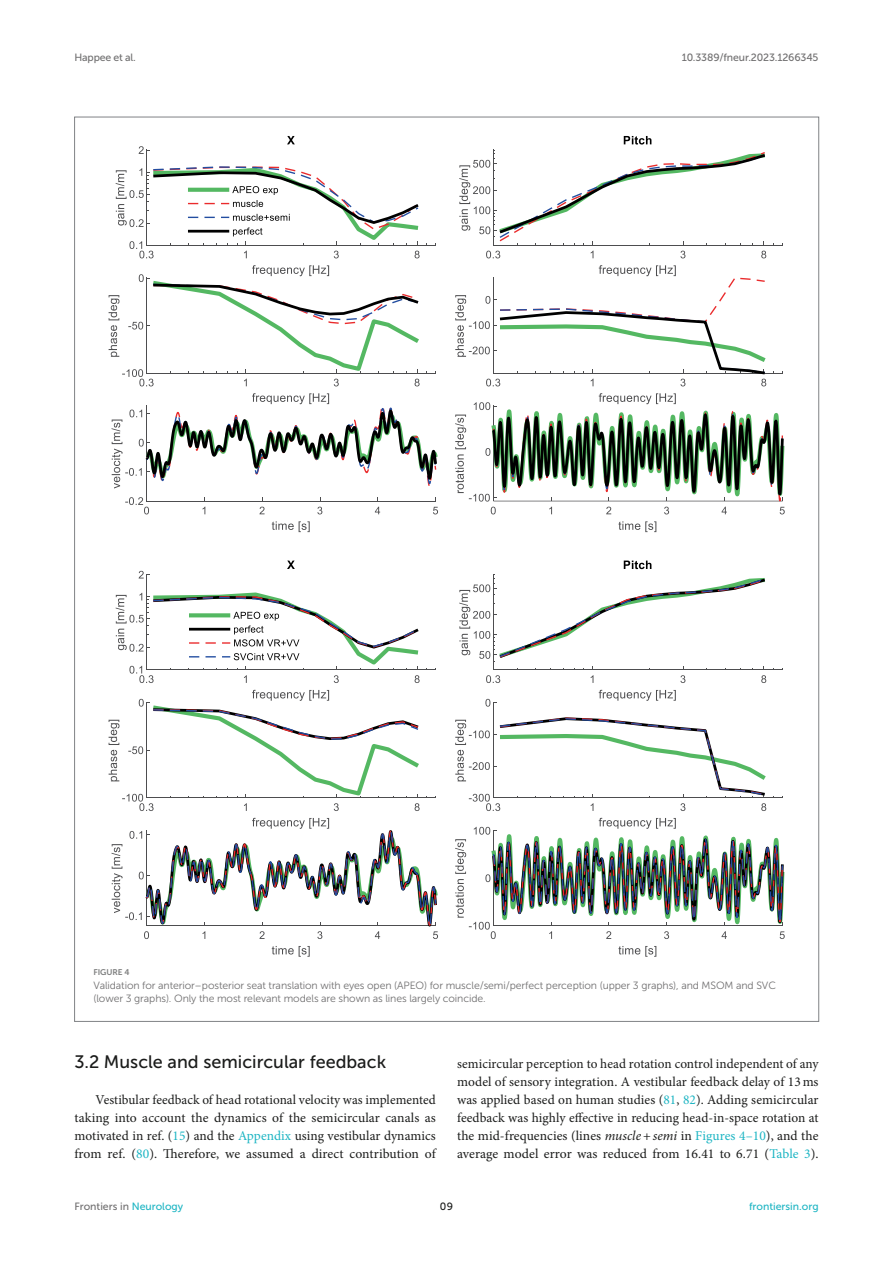
<style>
.page{position:relative;width:893px;height:1263px;background:#fff}
.page>*{position:absolute;margin:0;border:0;box-sizing:border-box;transform-origin:0 0}
.HEAD_2{font:18px "Museo Sans 500";color:#1b1c1b}
.TEXT_FLUSH{font:13.5px/18px "Minion Pro";color:#1b1c1b;text-align:justify}
.FIG_LEG{font:10.5px/13.5px "Museo Sans 300";letter-spacing:-.01em;color:#706f70}
.t1{font:10.5px "Museo Sans 500";letter-spacing:-.015em;color:#706f70}
.t2{font:10.5px "Museo Sans 500";color:#1db5c3}
.t3{font:10.5px "Museo Sans 500";color:#1b1c1b}
.FIG_HD{font:8.25px "Museo Sans 700";letter-spacing:-.01em;color:#7e7f7f}
.s1{color:#1db5c3}
.s2{font-style:italic}
</style>
<div class="page">
<hr style="left:147px;top:245px;width:289px;height:1px;background:#4d4d4f">
<hr style="left:146px;top:150px;width:1px;height:95px;background:#4d4d4f">
<svg style="left:139px;top:146px;width:11px;height:8px"></svg>
<svg style="left:287px;top:136px;width:8px;height:8px"></svg>
<svg style="left:459px;top:136px;width:306px;height:122px"></svg>
<hr style="left:147px;top:373px;width:289px;height:1px;background:#4d4d4f">
<svg style="left:109px;top:265px;width:318px;height:121px"></svg>
<svg style="left:455px;top:295px;width:34px;height:91px"></svg>
<svg style="left:272px;top:521px;width:38px;height:11px"></svg>
<svg style="left:112px;top:393px;width:326px;height:121px"></svg>
<svg style="left:618px;top:521px;width:38px;height:11px"></svg>
<svg style="left:489px;top:213px;width:294px;height:72px"></svg>
<svg style="left:455px;top:402px;width:330px;height:112px"></svg>
<svg style="left:489px;top:285px;width:296px;height:214px"></svg>
<svg style="left:116px;top:166px;width:311px;height:92px"></svg>
<hr style="left:188px;top:230px;width:41px;height:3px;background:#000">
<hr style="left:147px;top:669px;width:289px;height:1px;background:#4d4d4f">
<hr style="left:146px;top:574px;width:1px;height:96px;background:#4d4d4f">
<svg style="left:139px;top:571px;width:11px;height:7px"></svg>
<svg style="left:287px;top:560px;width:8px;height:9px"></svg>
<svg style="left:459px;top:560px;width:306px;height:123px"></svg>
<hr style="left:147px;top:797px;width:289px;height:1px;background:#4d4d4f">
<svg style="left:109px;top:690px;width:318px;height:121px"></svg>
<svg style="left:485px;top:699px;width:4px;height:8px"></svg>
<svg style="left:455px;top:719px;width:34px;height:92px"></svg>
<svg style="left:112px;top:818px;width:326px;height:139px"></svg>
<svg style="left:618px;top:946px;width:38px;height:11px"></svg>
<svg style="left:489px;top:630px;width:294px;height:76px"></svg>
<svg style="left:489px;top:706px;width:294px;height:112px"></svg>
<svg style="left:455px;top:818px;width:330px;height:121px"></svg>
<svg style="left:116px;top:592px;width:311px;height:91px"></svg>
<p class="t1" style="left:74px;top:51px;width:63px">Happee et al.</p>
<p class="t1" style="left:682px;top:51px;width:138px">10.3389/fneur.2023.1266345</p>
<p class="FIG_HD" style="left:94px;top:968px;width:37px">FIGURE 4</p>
<p class="FIG_LEG" style="left:94px;top:979px;width:684px">Validation for anterior–posterior seat translation with eyes open (APEO) for muscle/semi/perfect perception (upper 3 graphs), and MSOM and SVC (lower 3 graphs). Only the most relevant models are shown as lines largely coincide.</p>
<p class="HEAD_2" style="left:74px;top:1052px;width:313px">3.2 Muscle and semicircular feedback</p>
<p class="TEXT_FLUSH" style="left:74px;top:1091px;width:363px;text-indent:21px">Vestibular feedback of head rotational velocity was implemented taking into account the dynamics of the semicircular canals as motivated in ref. (<span class="s1">15</span>) and the <span class="s1">Appendix</span> using vestibular dynamics from ref. (<span class="s1">80</span>). Therefore, we assumed a direct contribution of</p>
<p class="TEXT_FLUSH" style="left:457px;top:1055px;width:363px">semicircular perception to head rotation control independent of any model of sensory integration. A vestibular feedback delay of 13ms was applied based on human studies (<span class="s1">81</span>, <span class="s1">82</span>). Adding semicircular feedback was highly effective in reducing head-in-space rotation at the mid-frequencies (lines <span class="s2">muscle+semi</span> in <span class="s1">Figures 4–10</span>), and the average model error was reduced from 16.41 to 6.71 (<span class="s1">Table 3</span>).</p>
<p class="t1" style="left:74px;top:1200px;width:110px">Frontiers in <span class="s1">Neurology</span></p>
<p class="t3" style="left:440px;top:1200px;width:15px">09</p>
<p class="t2" style="left:749px;top:1200px;width:71px">frontiersin.org</p>
</div>
